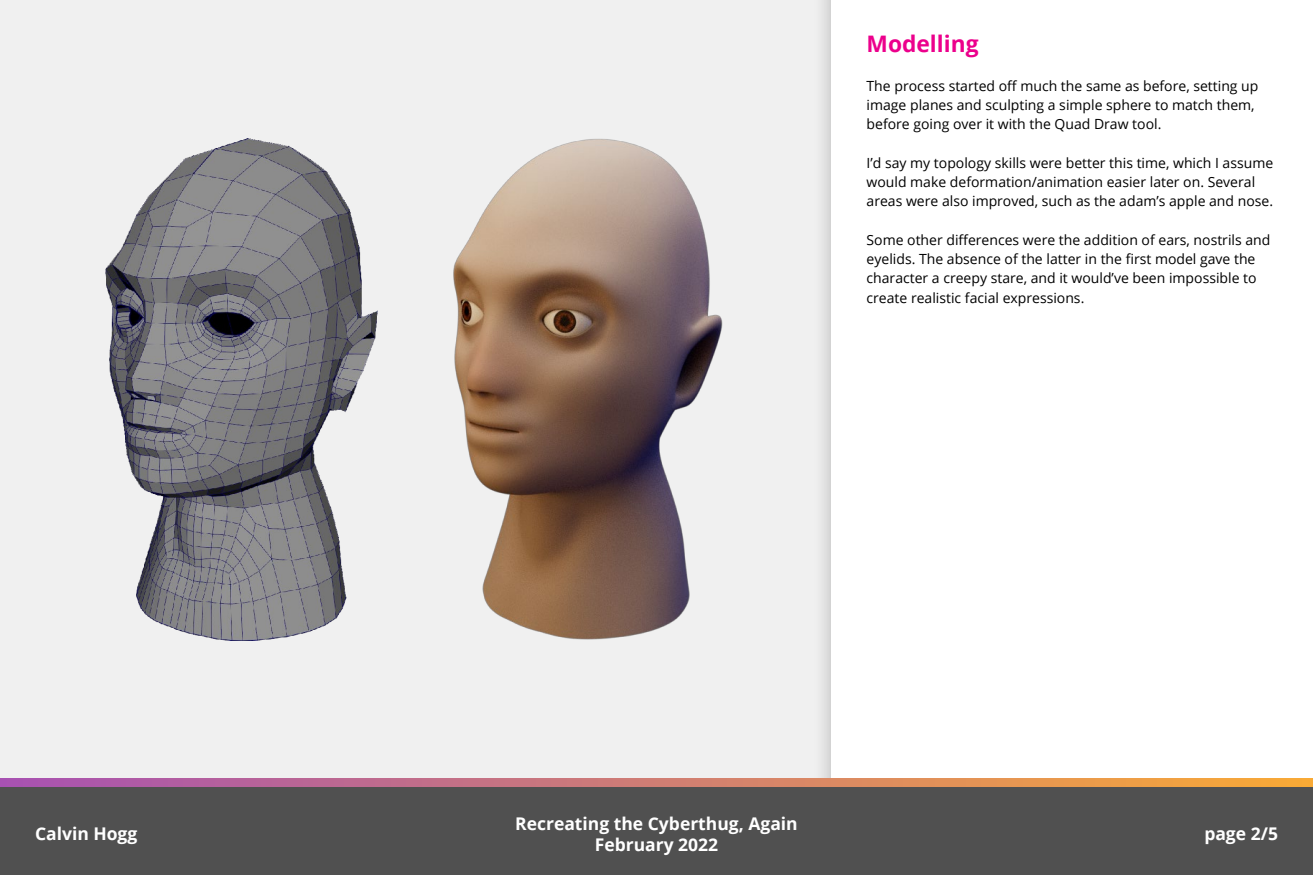
<style>
.page{position:relative;width:1313px;height:875px;background:#fff}
.page>*{position:absolute;margin:0;border:0;box-sizing:border-box;transform-origin:0 0}
.t1{font:700 22.75px "Open Sans";color:#ec008c}
.t2{font:700 17.5px/21px "Open Sans";color:#fff;text-align:center}
.Custom_style{font:14px/19.2px "Open Sans";color:#000}
</style>
<div class="page">
<div style="left:0;top:0;width:812px;height:779px;background:#f0f0f0"></div>
<div style="left:812px;top:0;width:500px;height:875px;background:#e5e5e5"></div>
<div style="left:831px;top:0;width:481px;height:875px;background:#fff"></div>
<svg style="left:0;top:779px;width:1312px;height:9px"></svg>
<div style="left:0;top:788px;width:1312px;height:87px;background:#505050"></div>
<img style="left:447px;top:138px;width:279px;height:503px">
<img style="left:105px;top:138px;width:272px;height:503px">
<p class="t1" style="left:866px;top:28px;width:113px">Modelling</p>
<p class="Custom_style" style="left:866px;top:76px;width:393px">The process started off much the same as before, setting up image planes and sculpting a simple sphere to match them, before going over it with the Quad Draw tool.</p>
<p class="Custom_style" style="left:866px;top:153px;width:408px">I’d say my topology skills were better this time, which I assume would make deformation/animation easier later on. Several areas were also improved, such as the adam’s apple and nose.</p>
<p class="Custom_style" style="left:866px;top:230px;width:405px">Some other differences were the addition of ears, nostrils and eyelids. The absence of the latter in the first model gave the character a creepy stare, and it would’ve been impossible to create realistic facial expressions.</p>
<p class="t2" style="left:515px;top:812px;width:284px">Recreating the Cyberthug, Again<br>February 2022</p>
<p class="t2" style="left:35px;top:823px;width:104px">Calvin Hogg</p>
<p class="t2" style="left:1204px;top:823px;width:75px">page 2/5</p>
</div>
